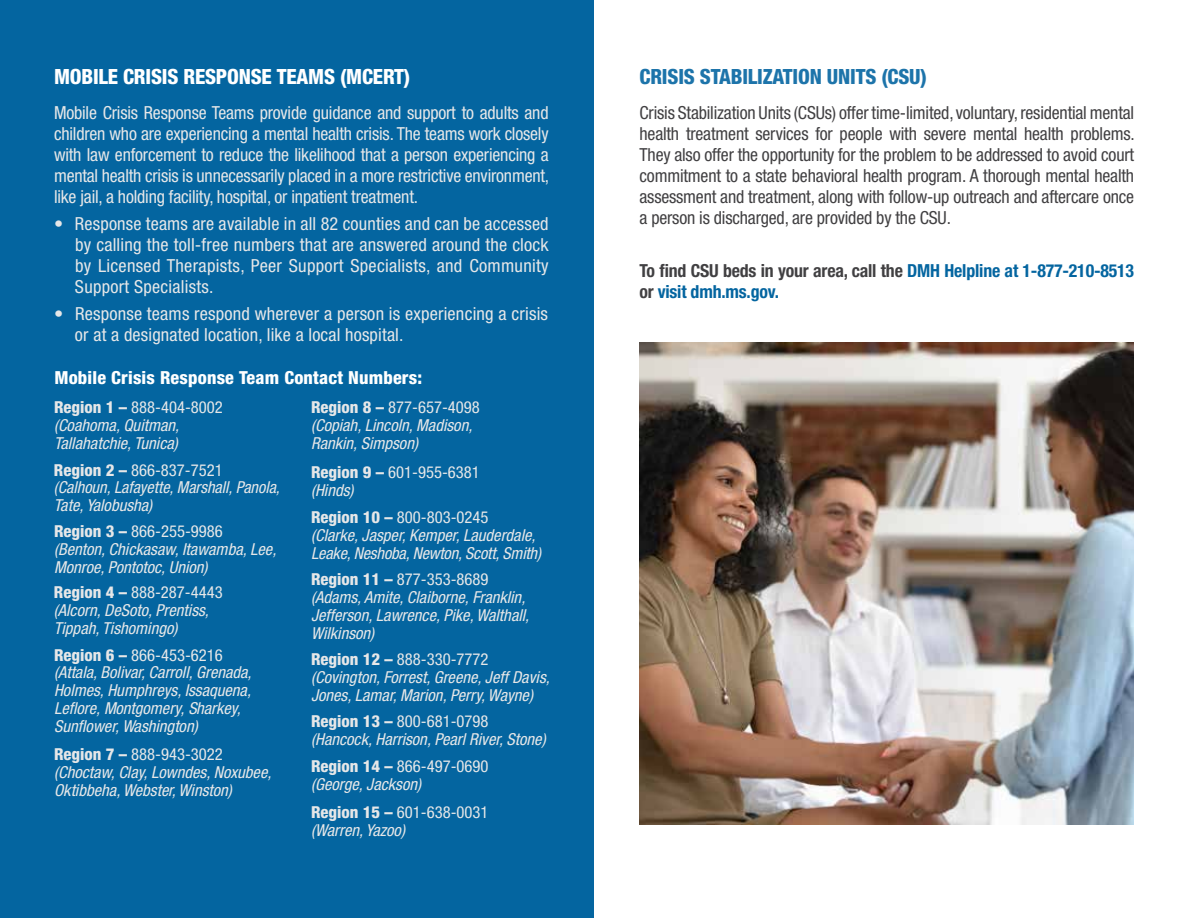
<style>
.page{position:relative;width:1188px;height:918px;background:#fff}
.page>*{position:absolute;margin:0;border:0;box-sizing:border-box;transform-origin:0 0}
.t1{font:800 condensed 21px "Helvetica Neue LT Std";letter-spacing:-.01em;color:#fff}
.t2{font:800 condensed 21px "Helvetica Neue LT Std";letter-spacing:-.01em;color:#1d74aa}
.t3{font:condensed 18px/21px "Helvetica Neue LT Std";letter-spacing:.01em;color:#e6e7e8;text-align:justify}
.t4{font:condensed 18px/21px "Helvetica Neue LT Std";letter-spacing:-.01em;color:#414042;text-align:justify}
.t5{font:700 condensed 18px/21px "Helvetica Neue LT Std";letter-spacing:-.01em;color:#0465a0}
.t6{font:800 condensed 18px "Helvetica Neue LT Std";letter-spacing:.01em;color:#fff}
.t7{font:italic condensed 16.5px/17.9px "Helvetica Neue LT Std";color:#e6e7e8}
.t8{font:condensed 16.5px/18px "Helvetica Neue LT Std";color:#e6e7e8}
.s1{font-weight:800;font-style:normal}
.s2{font-style:normal}
.s3{font-weight:800}
.s4{font-style:italic}
.s5{color:#414042}
</style>
<div class="page">
<div style="left:0;top:0;width:594px;height:918px;background:#0465a0"></div>
<img style="left:640px;top:343px;width:494px;height:482px">
<p class="t1" style="left:54px;top:64px;width:358px">MOBILE CRISIS RESPONSE TEAMS (MCERT)</p>
<p class="t2" style="left:640px;top:64px;width:289px">CRISIS STABILIZATION UNITS (CSU)</p>
<p class="t3" style="left:54px;top:102px;width:497px">Mobile Crisis Response Teams provide guidance and support to adults and children who are experiencing a mental health crisis. The teams work closely with law enforcement to reduce the likelihood that a person experiencing a mental health crisis is unnecessarily placed in a more restrictive environment, like jail, a holding facility, hospital, or inpatient treatment.</p>
<p class="t3" style="left:75px;top:213px;width:475px;text-indent:-21px">• Response teams are available in all 82 counties and can be accessed by calling the toll-free numbers that are answered around the clock by Licensed Therapists, Peer Support Specialists, and Community Support Specialists.</p>
<p class="t3" style="left:75px;top:303px;width:475px;text-indent:-21px">• Response teams respond wherever a person is experiencing a crisis or at a designated location, like a local hospital.</p>
<p class="t6" style="left:54px;top:366px;width:369px">Mobile Crisis Response Team Contact Numbers:</p>
<p class="t7" style="left:54px;top:399px;width:170px"><span class="s1">Region 1 –</span> <span class="s2">888-404-8002 </span>(Coahoma, Quitman,<br>Tallahatchie, Tunica)</p>
<p class="t7" style="left:54px;top:461px;width:228px"><span class="s1">Region 2 –</span> <span class="s2">866-837-7521 </span>(Calhoun, Lafayette, Marshall, Panola,<br>Tate, Yalobusha)</p>
<p class="t7" style="left:54px;top:523px;width:224px"><span class="s1">Region 3 –</span> <span class="s2">866-255-9986 </span>(Benton, Chickasaw, Itawamba, Lee,<br>Monroe, Pontotoc, Union)</p>
<p class="t7" style="left:54px;top:584px;width:170px"><span class="s1">Region 4 –</span> <span class="s2">888-287-4443 </span>(Alcorn, DeSoto, Prentiss,<br>Tippah, Tishomingo)</p>
<p class="t7" style="left:54px;top:646px;width:199px"><span class="s1">Region 6 –</span> <span class="s2">866-453-6216 </span>(Attala, Bolivar, Carroll, Grenada,<br>Holmes, Humphreys, Issaquena,<br>Leflore, Montgomery, Sharkey,<br>Sunflower, Washington)</p>
<p class="t7" style="left:54px;top:746px;width:219px"><span class="s1">Region 7 –</span> <span class="s2">888-943-3022 </span>(Choctaw, Clay, Lowndes, Noxubee,<br>Oktibbeha, Webster, Winston)</p>
<p class="t7" style="left:311px;top:399px;width:170px"><span class="s1">Region 8 –</span> <span class="s2">877-657-4098 </span>(Copiah, Lincoln, Madison,<br>Rankin, Simpson)</p>
<p class="t8" style="left:311px;top:463px;width:170px"><span class="s3">Region 9 –</span> 601-955-6381 <span class="s4">(Hinds)</span></p>
<p class="t7" style="left:311px;top:508px;width:232px"><span class="s1">Region 10 –</span> <span class="s2">800-803-0245<br></span>(Clarke, Jasper, Kemper, Lauderdale,<br>Leake, Neshoba, Newton, Scott, Smith)</p>
<p class="t7" style="left:311px;top:570px;width:220px"><span class="s1">Region 11 –</span> <span class="s2">877-353-8689 </span>(Adams, Amite, Claiborne, Franklin,<br>Jefferson, Lawrence, Pike, Walthall,<br>Wilkinson)</p>
<p class="t7" style="left:311px;top:651px;width:240px"><span class="s1">Region 12 –</span> <span class="s2">888-330-7772 </span>(Covington, Forrest, Greene, Jeff Davis,<br>Jones, Lamar, Marion, Perry, Wayne)</p>
<p class="t7" style="left:311px;top:712px;width:236px"><span class="s1">Region 13 –</span> <span class="s2">800-681-0798 </span>(Hancock, Harrison, Pearl River, Stone)</p>
<p class="t7" style="left:311px;top:758px;width:179px"><span class="s1">Region 14 –</span> <span class="s2">866-497-0690 </span>(George, Jackson)</p>
<p class="t7" style="left:311px;top:804px;width:179px"><span class="s1">Region 15 –</span> <span class="s2">601-638-0031 </span>(Warren, Yazoo)</p>
<p class="t4" style="left:640px;top:102px;width:497px">Crisis Stabilization Units (CSUs) offer time-limited, voluntary, residential mental health treatment services for people with severe mental health problems.<br>They also offer the opportunity for the problem to be addressed to avoid court commitment to a state behavioral health program. A thorough mental health assessment and treatment, along with follow-up outreach and aftercare once a person is discharged, are provided by the CSU.</p>
<p class="t5" style="left:640px;top:260px;width:496px"><span class="s5">To find CSU beds in your area, call the</span> DMH Helpline at 1-877-210-8513 <span class="s5">or</span> visit dmh.ms.gov.</p>
</div>
